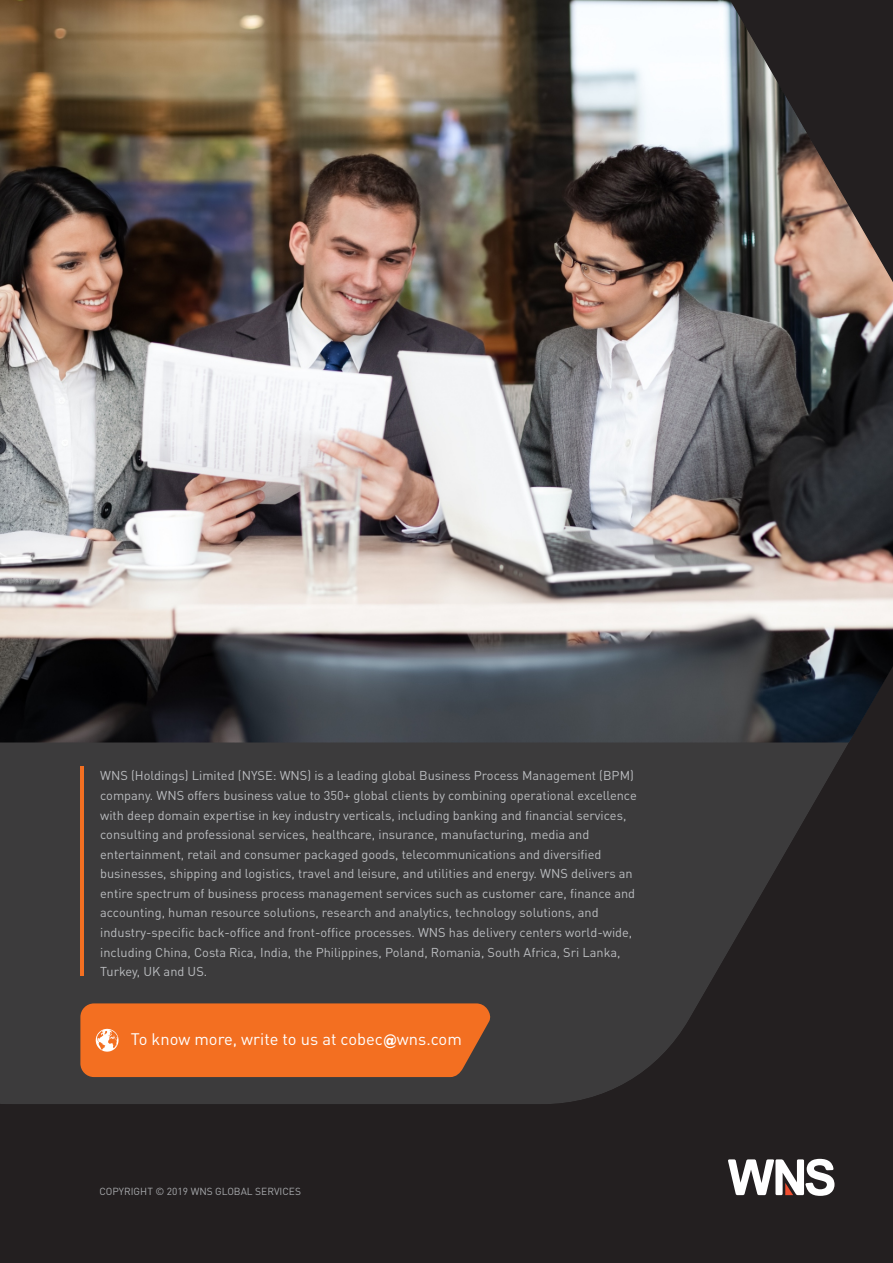
<style>
.page{position:relative;width:893px;height:1263px;background:#231f20}
.page>*{position:absolute;margin:0;border:0;box-sizing:border-box;transform-origin:0 0}
.t1{font:16.5px "DIN Pro";color:#fff}
.t2{font:800 condensed 16.5px "Tw Cen";color:#fff}
.t3{font:12.75px/19.5px "DIN Pro";color:#bbbdc0}
.t4{font:10.2px "DIN Pro";color:#a7a9ac}
</style>
<div class="page">
<svg style="left:0;top:742px;width:849px;height:362px;background:#383637"></svg>
<img style="left:0;top:0;width:893px;height:742px">
<hr style="left:80px;top:766px;width:4px;height:210px;background:#f36f21">
<svg style="left:728px;top:1159px;width:106px;height:37px"></svg>
<div style="left:80px;top:1003px;width:411px;height:74px;background:#f36f21"></div>
<p class="t3" style="left:100px;top:767px;width:538px">WNS (Holdings) Limited (NYSE: WNS) is a leading global Business Process Management (BPM) company. WNS offers business value to 350+ global clients by combining operational excellence with deep domain expertise in key industry verticals, including banking and financial services, consulting and professional services, healthcare, insurance, manufacturing, media and entertainment, retail and consumer packaged goods, telecommunications and diversified businesses, shipping and logistics, travel and leisure, and utilities and energy. WNS delivers an entire spectrum of business process management services such as customer care, finance and accounting, human resource solutions, research and analytics, technology solutions, and industry-specific back-office and front-office processes. WNS has delivery centers world-wide, including China, Costa Rica, India, the Philippines, Poland, Romania, South Africa, Sri Lanka, Turkey, UK and US.</p>
<p class="t1" style="left:131px;top:1032px;width:332px">To know more, write to us at cobec wns.com</p>
<p class="t2" style="left:383px;top:1033px;width:15px">@</p>
<p class="t4" style="left:99px;top:1187px;width:203px">COPYRIGHT © 2019 WNS GLOBAL SERVICES</p>
</div>
